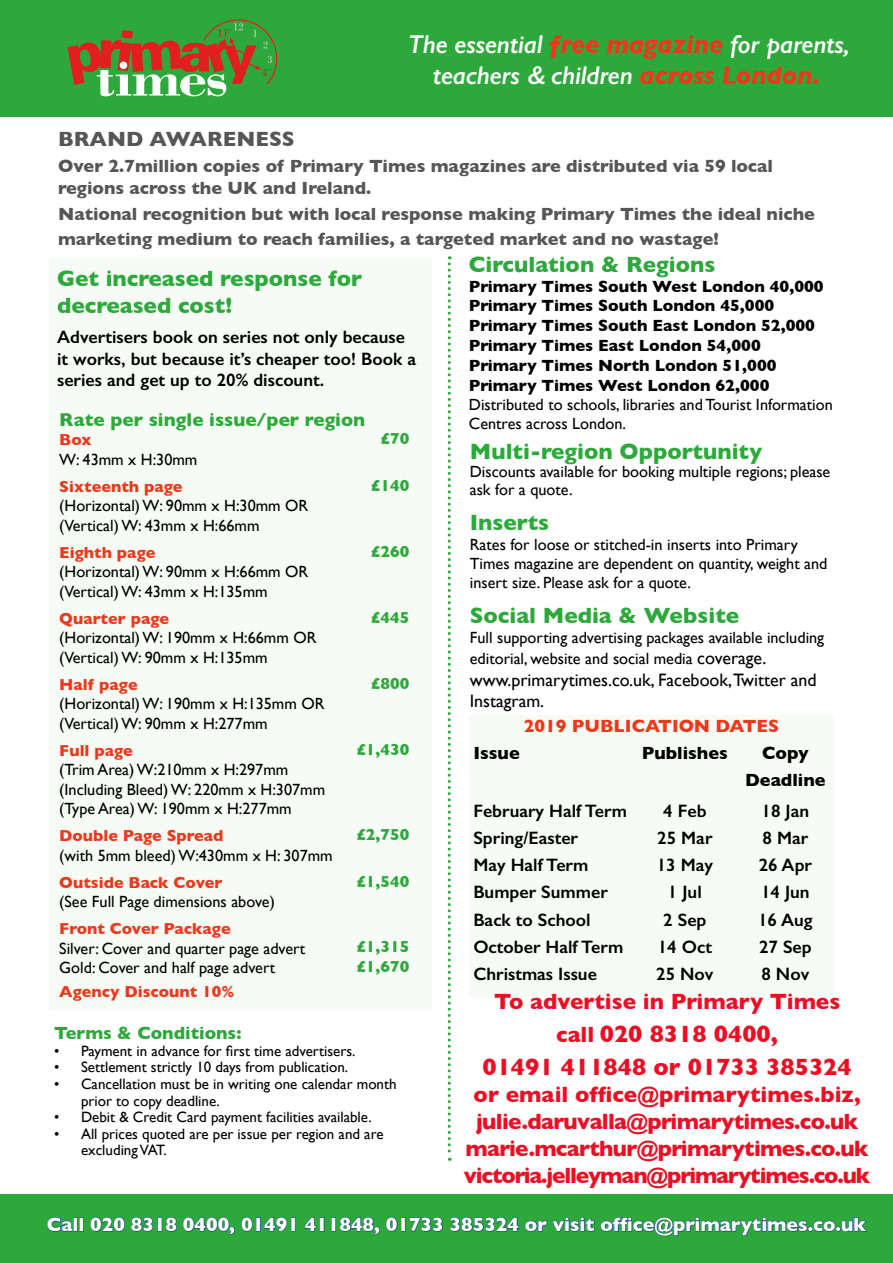
<style>
.page{position:relative;width:893px;height:1263px;background:#fff}
.page>*{position:absolute;margin:0;border:0;box-sizing:border-box;transform-origin:0 0}
.t1{font:italic 600 25.8px/31px "Gill Sans";letter-spacing:-.01em;color:#fff;text-align:center}
.t2{font:700 24px/33px "Gill Sans";color:#ec0f23;text-align:center}
.t3{font:700 22.5px/27px "Gill Sans";letter-spacing:-.03em;color:#ec0f23;text-align:center}
.t4{font:700 22.5px/27px "Gill Sans";color:#2ca93a}
.t5{font:700 22.5px "Gill Sans";color:#ec0f23}
.t6{font:700 21px "Gill Sans";color:#575654}
.t7{font:700 19.5px "Gill Sans";color:#fff}
.t8{font:700 18.9px "Gill Sans";color:#2ca93a}
.t9{font:600 18px/21.6px "Gill Sans";color:#000}
.t10{font:700 18px/21.6px "Gill Sans";color:#575654}
.t11{font:18px/21.6px "Gill Sans";color:#000}
.t12{font:700 18px/27px "Gill Sans";color:#000;text-align:center}
.t13{font:700 18px "Gill Sans";color:#ee381b}
.t14{font:700 18px "Gill Sans";color:#2ca93a}
.t15{font:700 16.5px/19.8px "Gill Sans";color:#000}
.t16{font:16.2px/19.5px "Gill Sans";color:#000}
.t17{font:700 16.2px "Gill Sans";color:#ee381b}
.t18{font:700 16.2px/19.5px "Gill Sans";color:#2ca93a}
.t19{font:15px/16.5px "Gill Sans";color:#000}
.s1{font-weight:700;color:#ee381b}
.s2{font-size:18px}
.s3{font-size:22.5px}
</style>
<div class="page">
<div style="left:0;top:0;width:893px;height:117px;background:#2ca93a"></div>
<div style="left:0;top:1195px;width:893px;height:68px;background:#2ca93a"></div>
<svg style="left:68px;top:19px;width:209px;height:78px"></svg>
<div style="left:469px;top:716px;width:365px;height:281px;background:#f6fbf5"></div>
<svg style="left:47px;top:1217px;width:36px;height:15px"></svg>
<svg style="left:90px;top:1217px;width:35px;height:15px"></svg>
<svg style="left:131px;top:1217px;width:22px;height:15px"></svg>
<div style="left:158px;top:1218px;width:4px;height:13px;border:1px solid #223e8f"></div>
<svg style="left:166px;top:1217px;width:11px;height:15px"></svg>
<svg style="left:183px;top:1217px;width:52px;height:18px"></svg>
<svg style="left:241px;top:1217px;width:46px;height:15px"></svg>
<div style="left:291px;top:1218px;width:4px;height:13px;border:1px solid #223e8f"></div>
<svg style="left:304px;top:1217px;width:12px;height:15px"></svg>
<div style="left:320px;top:1218px;width:4px;height:13px;border:1px solid #223e8f"></div>
<div style="left:332px;top:1218px;width:4px;height:13px;border:1px solid #223e8f"></div>
<svg style="left:339px;top:1217px;width:41px;height:18px"></svg>
<svg style="left:386px;top:1217px;width:57px;height:15px"></svg>
<svg style="left:450px;top:1217px;width:69px;height:15px"></svg>
<svg style="left:525px;top:1217px;width:70px;height:15px"></svg>
<svg style="left:601px;top:1217px;width:266px;height:19px"></svg>
<h1 class="t1" style="left:409px;top:28px;width:442px">The essential <span class="s1">free magazine</span> for parents, teachers &amp; children <span class="s1">across London.</span></h1>
<p class="t6" style="left:58px;top:123px;width:238px">BRAND AWARENESS</p>
<p class="t10" style="left:58px;top:155px;width:716px">Over 2.7million copies of Primary Times magazines are distributed via 59 local regions across the UK and Ireland.</p>
<p class="t10" style="left:58px;top:200px;width:758px;line-height:25.2px">National recognition but with local response making Primary Times the ideal niche marketing medium to reach families, a targeted market and no wastage!</p>
<h3 class="t4" style="left:469px;top:250px;width:248px">Circulation &amp; Regions</h3>
<p class="t15" style="left:469px;top:276px;width:356px">Primary Times South West London 40,000<br>Primary Times South London 45,000<br>Primary Times South East London 52,000<br>Primary Times East London 54,000<br>Primary Times North London 51,000<br>Primary Times West London 62,000</p>
<p class="t16" style="left:469px;top:395px;width:365px">Distributed to schools, libraries and Tourist Information</p>
<h3 class="t4" style="left:57px;top:264px;width:307px">Get increased response for decreased cost!</h3>
<p class="t9" style="left:57px;top:326px;width:360px">Advertisers book on series not only because it works, but because it’s cheaper too! Book a series and get up to 20% discount.</p>
<p class="t8" style="left:59px;top:405px;width:307px">Rate per single issue/per region</p>
<p class="t16" style="left:469px;top:414px;width:159px">Centres across London.</p>
<p class="t17" style="left:59px;top:427px;width:33px">Box</p>
<p class="t16" style="left:59px;top:449px;width:140px">W: 43mm x H:30mm</p>
<p class="t17" style="left:59px;top:474px;width:125px">Sixteenth page</p>
<p class="t16" style="left:59px;top:496px;width:251px">(Horizontal) W: 90mm x H:30mm OR (Vertical) W: 43mm x H:66mm</p>
<p class="t17" style="left:59px;top:540px;width:98px">Eighth page</p>
<p class="t16" style="left:59px;top:562px;width:251px">(Horizontal) W: 90mm x H:66mm OR (Vertical) W: 43mm x H:135mm</p>
<p class="t17" style="left:59px;top:606px;width:111px">Quarter page</p>
<p class="t16" style="left:59px;top:628px;width:259px">(Horizontal) W: 190mm x H:66mm OR (Vertical) W: 90mm x H:135mm</p>
<p class="t17" style="left:59px;top:671px;width:80px">Half page</p>
<p class="t16" style="left:59px;top:694px;width:267px">(Horizontal) W: 190mm x H:135mm OR (Vertical) W: 90mm x H:277mm</p>
<p class="t17" style="left:59px;top:737px;width:75px">Full page</p>
<p class="t16" style="left:59px;top:760px;width:267px">(Trim Area) W:210mm x H:297mm (Including Bleed) W: 220mm x H:307mm (Type Area) W: 190mm x H:277mm</p>
<p class="t17" style="left:59px;top:823px;width:166px">Double Page Spread</p>
<p class="t16" style="left:59px;top:845px;width:275px">(with 5mm bleed) W:430mm x H: 307mm</p>
<p class="t17" style="left:59px;top:869px;width:165px">Outside Back Cover</p>
<p class="t16" style="left:59px;top:892px;width:217px">(See Full Page dimensions above)</p>
<p class="t17" style="left:59px;top:916px;width:173px">Front Cover Package</p>
<p class="t16" style="left:59px;top:938px;width:247px">Silver: Cover and quarter page advert<br>Gold: Cover and half page advert</p>
<p class="t17" style="left:59px;top:978px;width:177px">Agency Discount 10%</p>
<p class="t18" style="left:381px;top:428px;width:30px">£70</p>
<p class="t18" style="left:371px;top:475px;width:40px">£140</p>
<h3 class="t4" style="left:470px;top:438px;width:294px">Multi-region Opportunity</h3>
<p class="t16" style="left:470px;top:463px;width:362px;line-height:18px">Discounts available for booking multiple regions; please ask for a quote.</p>
<h3 class="t4" style="left:470px;top:508px;width:81px">Inserts</h3>
<p class="t16" style="left:470px;top:534px;width:359px">Rates for loose or stitched-in inserts into Primary<br>Times magazine are dependent on quantity, weight and insert size. Please ask for a quote.</p>
<h3 class="t4" style="left:470px;top:601px;width:271px">Social Media &amp; Website</h3>
<p class="t16" style="left:470px;top:626px;width:356px;line-height:21.6px">Full supporting advertising packages available including editorial, website and social media <span class="s2">coverage.</span></p>
<p class="t11" style="left:470px;top:669px;width:348px">www.primarytimes.co.uk, Facebook,Twitter and<br>Instagram.</p>
<p class="t18" style="left:371px;top:541px;width:40px">£260</p>
<p class="t18" style="left:371px;top:607px;width:40px">£445</p>
<p class="t18" style="left:371px;top:673px;width:40px">£800</p>
<p class="t13" style="left:524px;top:712px;width:257px">2019 PUBLICATION DATES</p>
<p class="t18" style="left:357px;top:739px;width:54px">£1,430</p>
<p class="t12" style="left:473px;top:739px;width:48px">Issue</p>
<p class="t12" style="left:642px;top:739px;width:87px">Publishes</p>
<p class="t12" style="left:745px;top:739px;width:82px">Copy<br>Deadline</p>
<p class="t9" style="left:473px;top:800px;width:155px">February Half Term</p>
<p class="t9" style="left:663px;top:800px;width:45px">4 Feb</p>
<p class="t9" style="left:762px;top:800px;width:49px">18 Jan</p>
<p class="t9" style="left:473px;top:827px;width:106px">Spring/Easter</p>
<p class="t9" style="left:657px;top:827px;width:57px">25 Mar</p>
<p class="t9" style="left:762px;top:827px;width:47px">8 Mar</p>
<p class="t9" style="left:473px;top:854px;width:117px">May Half Term</p>
<p class="t9" style="left:657px;top:854px;width:58px">13 May</p>
<p class="t9" style="left:759px;top:854px;width:55px">26 Apr</p>
<p class="t9" style="left:473px;top:881px;width:136px">Bumper Summer</p>
<p class="t9" style="left:668px;top:881px;width:35px">1 Jul</p>
<p class="t9" style="left:761px;top:881px;width:50px">14 Jun</p>
<p class="t9" style="left:473px;top:908px;width:119px">Back to School</p>
<p class="t9" style="left:663px;top:908px;width:45px">2 Sep</p>
<p class="t9" style="left:758px;top:908px;width:56px">16 Aug</p>
<p class="t9" style="left:473px;top:935px;width:151px">October Half Term</p>
<p class="t9" style="left:658px;top:935px;width:56px">14 Oct</p>
<p class="t9" style="left:759px;top:935px;width:54px">27 Sep</p>
<p class="t9" style="left:473px;top:962px;width:125px">Christmas Issue</p>
<p class="t9" style="left:656px;top:962px;width:59px">25 Nov</p>
<p class="t9" style="left:761px;top:962px;width:49px">8 Nov</p>
<h3 class="t5" style="left:494px;top:984px;width:348px">To advertise in Primary Times</h3>
<h2 class="t2" style="left:482px;top:1017px;width:371px"><span class="s3">call</span> 020 8318 0400,<br>01491 411848 or 01733 385324</h2>
<h3 class="t3" style="left:464px;top:1081px;width:408px">or email office@primarytimes.biz, julie.daruvalla@primarytimes.co.uk marie.mcarthur@primarytimes.co.uk victoria.jelleyman@primarytimes.co.uk</h3>
<p class="t7" style="left:47px;top:1209px;width:821px">Call 020 8318 0400, 01491 411848, 01733 385324 or visit office@primarytimes.co.uk</p>
<p class="t18" style="left:357px;top:824px;width:54px">£2,750</p>
<p class="t18" style="left:357px;top:871px;width:54px">£1,540</p>
<p class="t18" style="left:357px;top:937px;width:54px">£1,315 £1,670</p>
<p class="t14" style="left:54px;top:1019px;width:189px">Terms &amp; Conditions:</p>
<p class="t19" style="left:54px;top:1042px;width:303px">• Payment in advance for first time advertisers.</p>
<p class="t19" style="left:54px;top:1059px;width:296px">• Settlement strictly 10 days from publication.</p>
<p class="t19" style="left:81px;top:1075px;width:317px;text-indent:-27px">• Cancellation must be in writing one calendar month prior to copy deadline.</p>
<p class="t19" style="left:54px;top:1108px;width:319px">• Debit &amp; Credit Card payment facilities available.</p>
<p class="t19" style="left:81px;top:1125px;width:304px;text-indent:-27px">• All prices quoted are per issue per region and are excluding VAT.</p>
</div>
